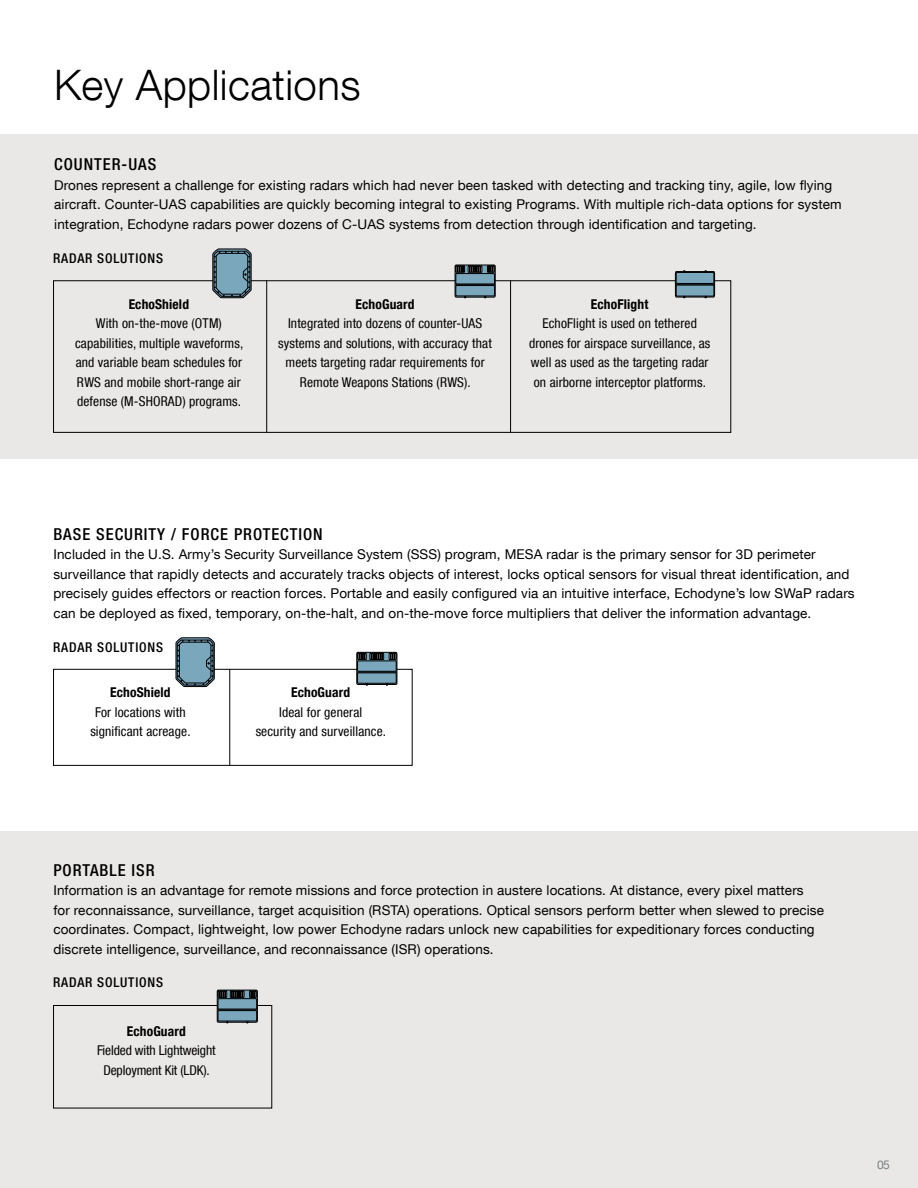
<style>
.page{position:relative;width:918px;height:1188px;background:#fff}
.page>*{position:absolute;margin:0;border:0;box-sizing:border-box;transform-origin:0 0}
.t1{font:300 42px "Helvetica Neue LT Com";letter-spacing:.01em;color:#000}
.t2{font:500 condensed 16.5px "Helvetica Neue LT Com";letter-spacing:.06em;color:#000}
.t3{font:13.5px/19.5px "Helvetica Neue LT Com";letter-spacing:.01em;color:#000}
.t4{font:condensed 13.5px/19.5px "Helvetica Neue LT Com";letter-spacing:.01em;color:#000;text-align:center}
.t5{font:700 condensed 13.5px "Helvetica Neue LT Com";letter-spacing:.01em;color:#000}
.t6{font:500 condensed 13.5px "Helvetica Neue LT Com";letter-spacing:.06em;color:#000}
.t7{font:condensed 13.5px/19.5px "Helvetica Neue LT Com";letter-spacing:-.01em;color:#000;text-align:center}
.t8{font:12px "Helvetica Neue LT Com";color:#7c8184}
</style>
<div class="page">
<div style="left:0;top:135px;width:918px;height:324px;background:#e9e8e6"></div>
<div style="left:0;top:832px;width:918px;height:356px;background:#e9e8e6"></div>
<hr style="left:229px;top:669px;width:1px;height:96px;background:#000">
<div style="left:53px;top:669px;width:360px;height:97px;border:1px solid #000"></div>
<hr style="left:266px;top:281px;width:1px;height:151px;background:#000">
<hr style="left:510px;top:281px;width:1px;height:151px;background:#000">
<div style="left:53px;top:280px;width:678px;height:153px;border:1px solid #000"></div>
<div style="left:53px;top:1005px;width:219px;height:103px;border:1px solid #000"></div>
<svg style="left:175px;top:637px;width:40px;height:50px;background:#658392"></svg>
<svg style="left:356px;top:652px;width:42px;height:34px"></svg>
<div style="left:357px;top:661px;width:39px;height:11px;border:1px solid #000"></div>
<div style="left:357px;top:673px;width:39px;height:11px;border:1px solid #000"></div>
<hr style="left:357px;top:672px;width:40px;height:1px;background:#000">
<svg style="left:212px;top:248px;width:40px;height:50px;background:#648291"></svg>
<svg style="left:455px;top:264px;width:41px;height:35px"></svg>
<div style="left:456px;top:273px;width:39px;height:11px;border:1px solid #000"></div>
<div style="left:456px;top:285px;width:39px;height:11px;border:1px solid #000"></div>
<hr style="left:455px;top:284px;width:40px;height:1px;background:#000">
<svg style="left:675px;top:270px;width:40px;height:29px"></svg>
<div style="left:676px;top:272px;width:38px;height:12px;border:1px solid #000"></div>
<div style="left:676px;top:285px;width:38px;height:11px;border:1px solid #000"></div>
<hr style="left:676px;top:284px;width:39px;height:1px;background:#000">
<svg style="left:217px;top:990px;width:41px;height:34px"></svg>
<div style="left:218px;top:998px;width:39px;height:11px;border:1px solid #000"></div>
<div style="left:218px;top:1010px;width:39px;height:11px;border:1px solid #000"></div>
<hr style="left:217px;top:1010px;width:40px;height:1px;background:#000">
<h1 class="t1" style="left:54px;top:60px;width:308px">Key Applications</h1>
<p class="t2" style="left:54px;top:154px;width:104px">COUNTER-UAS</p>
<p class="t3" style="left:54px;top:175px;width:789px">Drones represent a challenge for existing radars which had never been tasked with detecting and tracking tiny, agile, low flying aircraft. Counter-UAS capabilities are quickly becoming integral to existing Programs. With multiple rich-data options for system integration, Echodyne radars power dozens of C-UAS systems from detection through identification and targeting.</p>
<p class="t6" style="left:53px;top:250px;width:111px">RADAR SOLUTIONS</p>
<p class="t5" style="left:129px;top:296px;width:62px">EchoShield</p>
<p class="t4" style="left:75px;top:314px;width:170px">With on-the-move (OTM) capabilities, multiple waveforms, and variable beam schedules for<br>RWS and mobile short-range air defense (M-SHORAD) programs.</p>
<p class="t5" style="left:356px;top:296px;width:61px">EchoGuard</p>
<p class="t4" style="left:278px;top:314px;width:215px">Integrated into dozens of counter-UAS systems and solutions, with accuracy that meets targeting radar requirements for Remote Weapons Stations (RWS).</p>
<p class="t5" style="left:591px;top:296px;width:59px">EchoFlight</p>
<p class="t4" style="left:529px;top:314px;width:183px">EchoFlight is used on tethered drones for airspace surveillance, as well as used as the targeting radar on airborne interceptor platforms.</p>
<p class="t2" style="left:53px;top:524px;width:271px">BASE SECURITY / FORCE PROTECTION</p>
<p class="t3" style="left:53px;top:544px;width:803px">Included in the U.S. Army’s Security Surveillance System (SSS) program, MESA radar is the primary sensor for 3D perimeter surveillance that rapidly detects and accurately tracks objects of interest, locks optical sensors for visual threat identification, and precisely guides effectors or reaction forces. Portable and easily configured via an intuitive interface, Echodyne’s low SWaP radars can be deployed as fixed, temporary, on-the-halt, and on-the-move force multipliers that deliver the information advantage.</p>
<p class="t6" style="left:53px;top:639px;width:111px">RADAR SOLUTIONS</p>
<p class="t5" style="left:291px;top:685px;width:61px">EchoGuard</p>
<p class="t4" style="left:256px;top:702px;width:132px">Ideal for general<br>security and surveillance.</p>
<p class="t5" style="left:110px;top:685px;width:62px">EchoShield</p>
<p class="t4" style="left:90px;top:702px;width:102px">For locations with significant acreage.</p>
<p class="t2" style="left:53px;top:860px;width:103px">PORTABLE ISR</p>
<p class="t3" style="left:53px;top:880px;width:772px">Information is an advantage for remote missions and force protection in austere locations. At distance, every pixel matters<br>for reconnaissance, surveillance, target acquisition (RSTA) operations. Optical sensors perform better when slewed to precise coordinates. Compact, lightweight, low power Echodyne radars unlock new capabilities for expeditionary forces conducting discrete intelligence, surveillance, and reconnaissance (ISR) operations.</p>
<p class="t6" style="left:53px;top:974px;width:111px">RADAR SOLUTIONS</p>
<p class="t5" style="left:127px;top:1023px;width:61px">EchoGuard</p>
<p class="t7" style="left:97px;top:1041px;width:120px">Fielded with Lightweight<br>Deployment Kit (LDK).</p>
<p class="t8" style="left:877px;top:1157px;width:14px">05</p>
</div>
